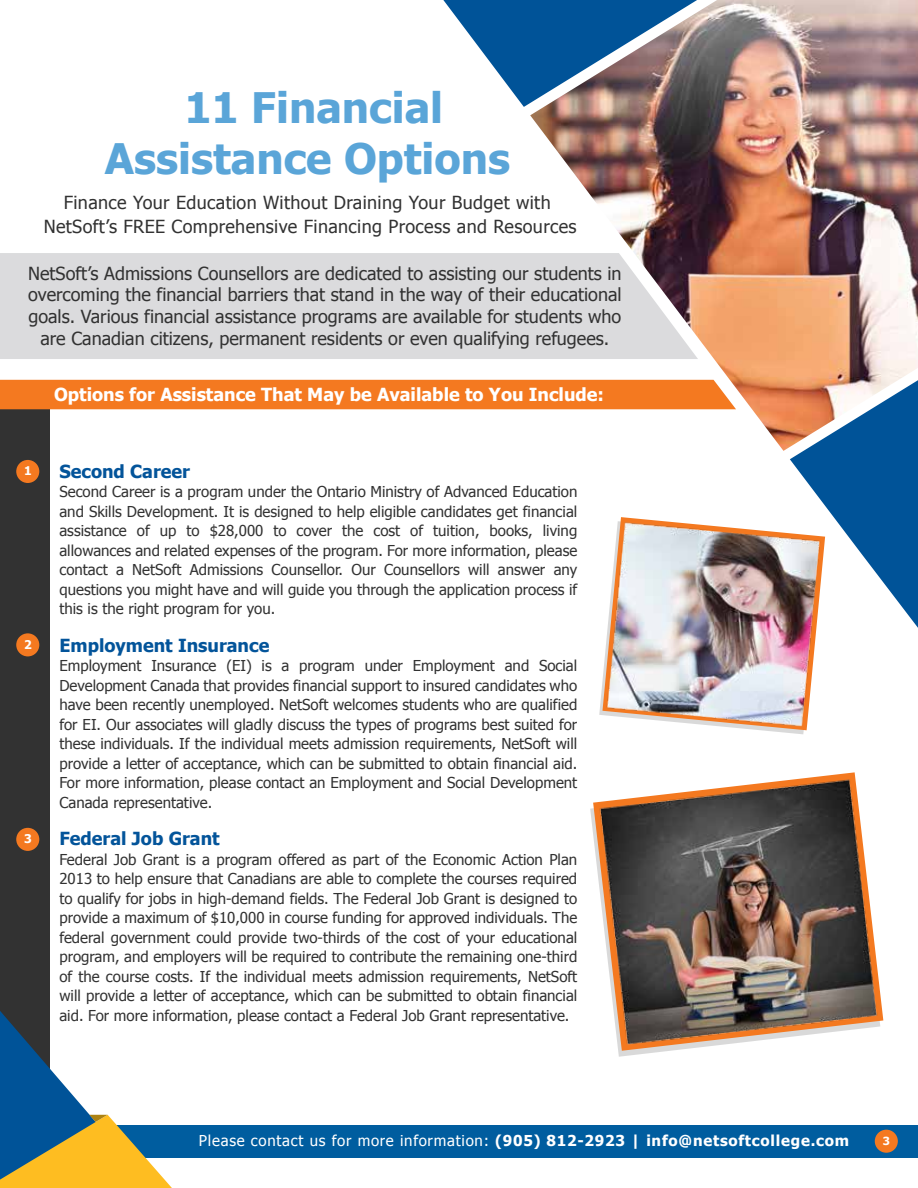
<style>
.page{position:relative;width:918px;height:1188px;background:#fff}
.page>*{position:absolute;margin:0;border:0;box-sizing:border-box;transform-origin:0 0}
.t1{font:700 42px/50.4px "Tahoma";color:#5aa5d8;text-align:center}
.t2{font:18px/21.6px "Tahoma";color:#323232;text-align:center}
.t3{font:18px/23.1px "Tahoma";letter-spacing:.02em;color:#323232;text-align:center}
.t4{font:700 18px "Tahoma";color:#fff}
.t5{font:700 18px "Tahoma";color:#03549a}
.t6{font:15px/19.5px "Tahoma";color:#323232;text-align:justify}
.t7{font:700 15px "Tahoma";letter-spacing:.05em;color:#fff}
.t8{font:700 12px "Tahoma";color:#fff}
.t9{font:700 11.25px "Tahoma";color:#fff}
.s1{font-weight:400}
</style>
<div class="page">
<div style="left:0;top:253px;width:530px;height:106px;background:#dbdbdd"></div>
<div style="left:0;top:391px;width:50px;height:797px;background:#323232"></div>
<div style="left:16px;top:460px;width:23px;height:23px;background:#f47920;border-radius:50%"></div>
<div style="left:16px;top:633px;width:23px;height:23px;background:#f47920;border-radius:50%"></div>
<div style="left:16px;top:828px;width:23px;height:23px;background:#f47920;border-radius:50%"></div>
<svg style="left:790px;top:451px;width:128px;height:177px;fill:#005398"></svg>
<svg style="left:443px;top:0;width:87px;height:107px"></svg>
<img style="left:530px;top:0;width:388px;height:451px">
<img style="left:590px;top:772px;width:294px;height:285px">
<img style="left:599px;top:518px;width:296px;height:217px">
<div style="left:98px;top:1125px;width:820px;height:32px;background:#005d9f"></div>
<svg style="left:0;top:1011px;width:222px;height:177px"></svg>
<div style="left:0;top:380px;width:736px;height:29px;background:#f47920"></div>
<div style="left:875px;top:1130px;width:23px;height:23px;background:#f47920;border-radius:50%"></div>
<h1 class="t1" style="left:105px;top:80px;width:407px">11 Financial<br>Assistance Options</h1>
<p class="t3" style="left:44px;top:191px;width:534px">Finance Your Education Without Draining Your Budget with<br>NetSoft’s FREE Comprehensive Financing Process and Resources</p>
<p class="t2" style="left:28px;top:262px;width:595px">NetSoft’s Admissions Counsellors are dedicated to assisting our students in overcoming the financial barriers that stand in the way of their educational goals. Various financial assistance programs are available for students who are Canadian citizens, permanent residents or even qualifying refugees.</p>
<p class="t4" style="left:54px;top:382px;width:552px">Options for Assistance That May be Available to You Include:</p>
<p class="t8" style="left:24px;top:462px;width:9px">1</p>
<p class="t8" style="left:24px;top:636px;width:9px">2</p>
<p class="t8" style="left:24px;top:830px;width:9px">3</p>
<p class="t5" style="left:59px;top:458px;width:132px">Second Career</p>
<p class="t6" style="left:59px;top:481px;width:520px">Second Career is a program under the Ontario Ministry of Advanced Education and Skills Development. It is designed to help eligible candidates get financial assistance of up to $28,000 to cover the cost of tuition, books, living allowances and related expenses of the program. For more information, please contact a NetSoft Admissions Counsellor. Our Counsellors will answer any questions you might have and will guide you through the application process if this is the right program for you.</p>
<p class="t5" style="left:59px;top:632px;width:211px">Employment Insurance</p>
<p class="t6" style="left:59px;top:655px;width:519px">Employment Insurance (EI) is a program under Employment and Social Development Canada that provides financial support to insured candidates who have been recently unemployed. NetSoft welcomes students who are qualified for EI. Our associates will gladly discuss the types of programs best suited for these individuals. If the individual meets admission requirements, NetSoft will provide a letter of acceptance, which can be submitted to obtain financial aid.<br>For more information, please contact an Employment and Social Development Canada representative.</p>
<p class="t5" style="left:59px;top:826px;width:162px">Federal Job Grant</p>
<p class="t6" style="left:59px;top:849px;width:519px">Federal Job Grant is a program offered as part of the Economic Action Plan 2013 to help ensure that Canadians are able to complete the courses required to qualify for jobs in high-demand fields. The Federal Job Grant is designed to provide a maximum of $10,000 in course funding for approved individuals. The federal government could provide two-thirds of the cost of your educational program, and employers will be required to contribute the remaining one-third of the course costs. If the individual meets admission requirements, NetSoft will provide a letter of acceptance, which can be submitted to obtain financial aid. For more information, please contact a Federal Job Grant representative.</p>
<p class="t7" style="left:199px;top:1130px;width:652px"><span class="s1">Please contact us for more information:</span> (905) 812-2923 | info@netsoftcollege.com</p>
<p class="t9" style="left:883px;top:1133px;width:9px">3</p>
</div>
